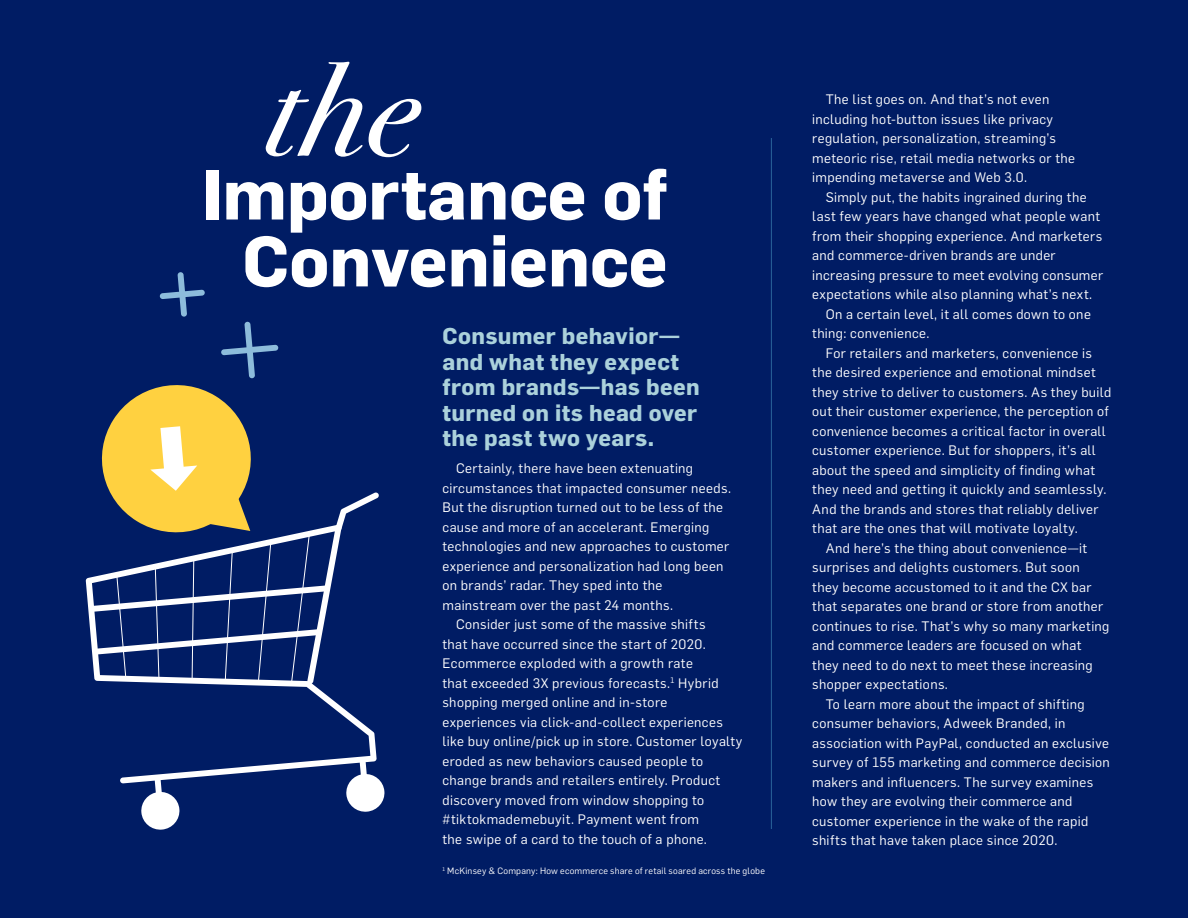
<style>
.page{position:relative;width:1188px;height:918px;background:#001c64}
.page>*{position:absolute;margin:0;border:0;box-sizing:border-box;transform-origin:0 0}
.t1{font:italic 131.7px "Bodoni Svty Two OSITCTT";color:#fff}
.t2{font:700 69.6px/66.9px "Flama";color:#fff;text-align:center}
.t3{font:700 22.5px/25.5px "Flama";letter-spacing:.015em;color:#abd1db}
.t4{font:13.5px/19.5px "Flama";letter-spacing:.03em;color:#fff}
.t5{font:9px "Flama";letter-spacing:.025em;color:#fff}
</style>
<div class="page">
<hr style="left:771px;top:138px;width:1px;height:691px;background:#abd1db">
<svg style="left:86px;top:525px;width:291px;height:259px"></svg>
<svg style="left:140px;top:776px;width:40px;height:54px"></svg>
<svg style="left:345px;top:758px;width:40px;height:54px"></svg>
<svg style="left:335px;top:492px;width:44px;height:39px"></svg>
<svg style="left:89px;top:272px;width:240px;height:411px"></svg>
<h1 class="t1" style="left:265px;top:31px;width:154px">the</h1>
<h2 class="t2" style="left:202px;top:156px;width:468px">Importance of<br>Convenience</h2>
<h3 class="t3" style="left:442px;top:322px;width:259px">Consumer behavior— and what they expect from brands—has been turned on its head over the past two years.</h3>
<p class="t4" style="left:456px;top:458px;width:239px">Certainly, there have been extenuating</p>
<p class="t4" style="left:442px;top:478px;width:290px">circumstances that impacted consumer needs.</p>
<p class="t4" style="left:442px;top:497px;width:282px">But the disruption turned out to be less of the</p>
<p class="t4" style="left:442px;top:517px;width:268px">cause and more of an accelerant. Emerging</p>
<p class="t4" style="left:442px;top:536px;width:288px">technologies and new approaches to customer</p>
<p class="t4" style="left:442px;top:556px;width:283px">experience and personalization had long been</p>
<p class="t4" style="left:442px;top:575px;width:221px">on brands’ radar. They sped into the</p>
<p class="t4" style="left:442px;top:595px;width:232px">mainstream over the past 24 months.</p>
<p class="t4" style="left:456px;top:614px;width:251px">Consider just some of the massive shifts</p>
<p class="t4" style="left:442px;top:634px;width:265px">that have occurred since the start of 2020.</p>
<p class="t4" style="left:442px;top:653px;width:252px">Ecommerce exploded with a growth rate</p>
<p class="t4" style="left:442px;top:673px;width:278px">that exceeded 3X previous forecasts.<sup>1</sup> Hybrid</p>
<p class="t4" style="left:442px;top:692px;width:226px">shopping merged online and in-store</p>
<p class="t4" style="left:442px;top:712px;width:282px">experiences via click-and-collect experiences</p>
<p class="t4" style="left:442px;top:731px;width:301px">like buy online/pick up in store. Customer loyalty</p>
<p class="t4" style="left:442px;top:751px;width:262px">eroded as new behaviors caused people to</p>
<p class="t4" style="left:442px;top:770px;width:279px">change brands and retailers entirely. Product</p>
<p class="t4" style="left:442px;top:790px;width:263px">discovery moved from window shopping to</p>
<p class="t4" style="left:442px;top:809px;width:258px">#tiktokmademebuyit. Payment went from</p>
<p class="t4" style="left:442px;top:829px;width:266px">the swipe of a card to the touch of a phone.</p>
<p class="t5" style="left:442px;top:864px;width:324px"><sup>1</sup> McKinsey &amp; Company: How ecommerce share of retail soared across the globe</p>
<p class="t4" style="left:812px;top:89px;width:264px;text-indent:14px">The list goes on. And that’s not even including hot-button issues like privacy regulation, personalization, streaming’s meteoric rise, retail media networks or the impending metaverse and Web 3.0.</p>
<p class="t4" style="left:826px;top:186px;width:262px">Simply put, the habits ingrained during the</p>
<p class="t4" style="left:812px;top:206px;width:289px">last few years have changed what people want</p>
<p class="t4" style="left:812px;top:225px;width:292px">from their shopping experience. And marketers</p>
<p class="t4" style="left:812px;top:245px;width:245px">and commerce-driven brands are under</p>
<p class="t4" style="left:812px;top:264px;width:293px">increasing pressure to meet evolving consumer</p>
<p class="t4" style="left:812px;top:284px;width:282px">expectations while also planning what’s next.</p>
<p class="t4" style="left:826px;top:303px;width:267px">On a certain level, it all comes down to one</p>
<p class="t4" style="left:812px;top:323px;width:119px">thing: convenience.</p>
<p class="t4" style="left:826px;top:342px;width:268px">For retailers and marketers, convenience is</p>
<p class="t4" style="left:812px;top:362px;width:285px">the desired experience and emotional mindset</p>
<p class="t4" style="left:812px;top:381px;width:301px">they strive to deliver to customers. As they build</p>
<p class="t4" style="left:812px;top:401px;width:298px">out their customer experience, the perception of</p>
<p class="t4" style="left:812px;top:420px;width:295px">convenience becomes a critical factor in overall</p>
<p class="t4" style="left:812px;top:440px;width:285px">customer experience. But for shoppers, it’s all</p>
<p class="t4" style="left:812px;top:459px;width:284px">about the speed and simplicity of finding what</p>
<p class="t4" style="left:812px;top:479px;width:296px">they need and getting it quickly and seamlessly.</p>
<p class="t4" style="left:812px;top:498px;width:288px">And the brands and stores that reliably deliver</p>
<p class="t4" style="left:812px;top:518px;width:267px">that are the ones that will motivate loyalty.</p>
<p class="t4" style="left:826px;top:537px;width:263px">And here’s the thing about convenience—it</p>
<p class="t4" style="left:812px;top:557px;width:269px">surprises and delights customers. But soon</p>
<p class="t4" style="left:812px;top:576px;width:281px">they become accustomed to it and the CX bar</p>
<p class="t4" style="left:812px;top:596px;width:293px">that separates one brand or store from another</p>
<p class="t4" style="left:812px;top:615px;width:299px">continues to rise. That’s why so many marketing</p>
<p class="t4" style="left:812px;top:635px;width:271px">and commerce leaders are focused on what</p>
<p class="t4" style="left:812px;top:654px;width:282px">they need to do next to meet these increasing</p>
<p class="t4" style="left:812px;top:674px;width:137px">shopper expectations.</p>
<p class="t4" style="left:826px;top:693px;width:260px">To learn more about the impact of shifting</p>
<p class="t4" style="left:812px;top:713px;width:255px">consumer behaviors, Adweek Branded, in</p>
<p class="t4" style="left:812px;top:732px;width:298px">association with PayPal, conducted an exclusive</p>
<p class="t4" style="left:812px;top:752px;width:299px">survey of 155 marketing and commerce decision</p>
<p class="t4" style="left:812px;top:771px;width:283px">makers and influencers. The survey examines</p>
<p class="t4" style="left:812px;top:791px;width:262px">how they are evolving their commerce and</p>
<p class="t4" style="left:812px;top:810px;width:278px">customer experience in the wake of the rapid</p>
<p class="t4" style="left:812px;top:830px;width:247px">shifts that have taken place since 2020.</p>
</div>
